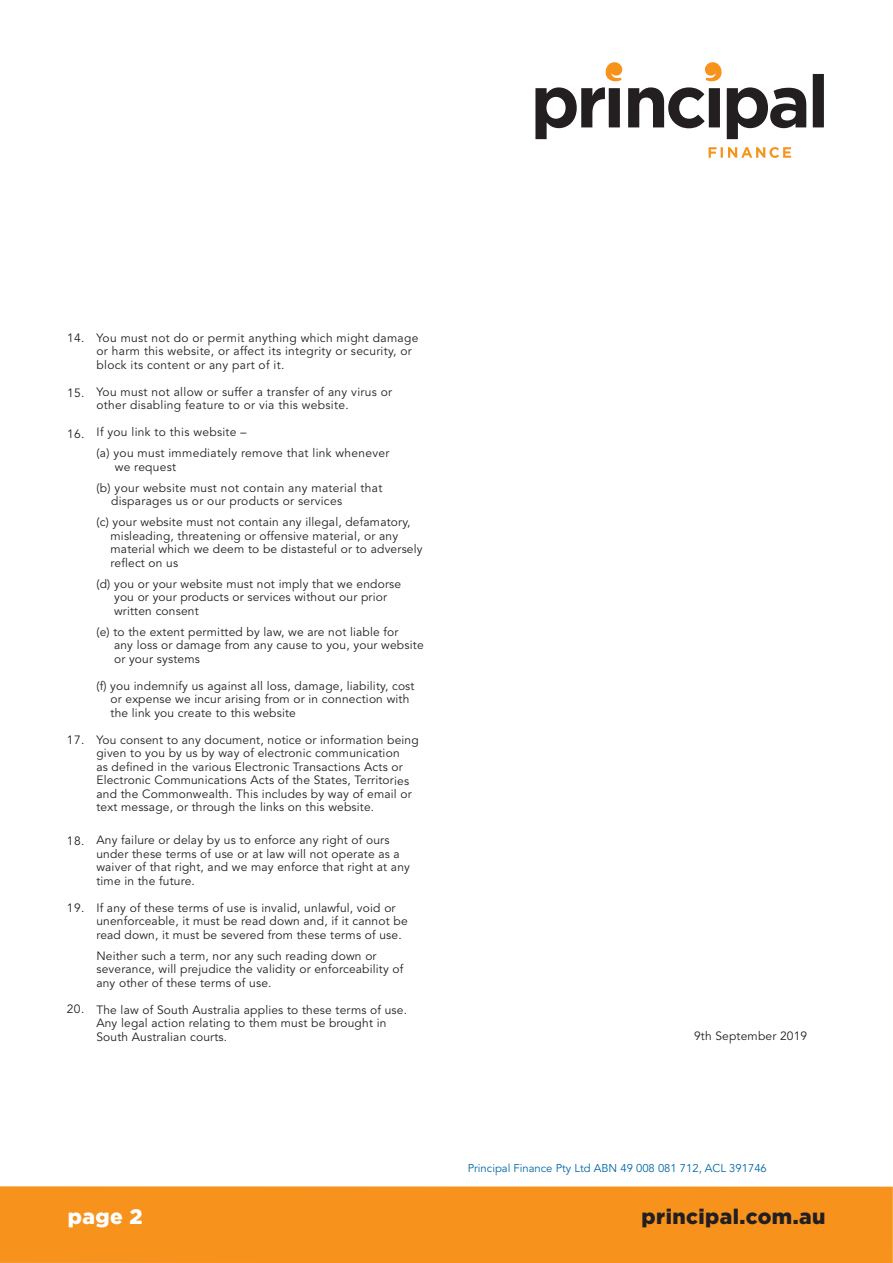
<style>
.page{position:relative;width:893px;height:1263px;background:#fff}
.page>*{position:absolute;margin:0;border:0;box-sizing:border-box;transform-origin:0 0}
.t1{font:900 21px "Gotham Pro";letter-spacing:.02em;color:#231f20}
.t2{font:900 21px "Gotham Pro";color:#fff}
.t3{font:12px/13.5px "Avenir";letter-spacing:.015em;color:#231f20}
.t4{font:11.25px "Avenir";color:#0068a5}
</style>
<div class="page">
<svg style="left:709px;top:147px;width:82px;height:11px"></svg>
<svg style="left:535px;top:62px;width:289px;height:77px"></svg>
<div style="left:0;top:1186px;width:893px;height:77px;background:#f7931d"></div>
<p class="t3" style="left:67px;top:332px;width:19px">14.</p>
<p class="t3" style="left:67px;top:387px;width:19px">15.</p>
<p class="t3" style="left:67px;top:428px;width:19px">16.</p>
<p class="t3" style="left:67px;top:735px;width:19px">17.</p>
<p class="t3" style="left:67px;top:835px;width:19px">18.</p>
<p class="t3" style="left:67px;top:902px;width:19px">19.</p>
<p class="t3" style="left:67px;top:1003px;width:19px">20.</p>
<p class="t3" style="left:97px;top:332px;width:323px">You must not do or permit anything which might damage or harm this website, or affect its integrity or security, or block its content or any part of it.</p>
<p class="t3" style="left:97px;top:386px;width:297px">You must not allow or suffer a transfer of any virus or other disabling feature to or via this website.</p>
<p class="t3" style="left:97px;top:423px;width:294px;line-height:21px">If you link to this website –<br>(a) you must immediately remove that link whenever</p>
<p class="t3" style="left:97px;top:458px;width:287px;line-height:21px;text-indent:18px">we request<br>(b) your website must not contain any material that</p>
<p class="t3" style="left:96px;top:492px;width:316px;line-height:21px;text-indent:15px">disparages us or our products or services<br>(c) your website must not contain any illegal, defamatory,</p>
<p class="t3" style="left:111px;top:530px;width:314px">misleading, threatening or offensive material, or any material which we deem to be distasteful or to adversely reflect on us</p>
<p class="t3" style="left:114px;top:578px;width:289px;text-indent:-18px">(d) you or your website must not imply that we endorse you or your products or services without our prior written consent</p>
<p class="t3" style="left:114px;top:626px;width:311px;text-indent:-18px">(e) to the extent permitted by law, we are not liable for<br>any loss or damage from any cause to you, your website or your systems</p>
<p class="t3" style="left:111px;top:680px;width:306px;text-indent:-14px">(f) you indemnify us against all loss, damage, liability, cost or expense we incur arising from or in connection with the link you create to this website</p>
<p class="t3" style="left:96px;top:734px;width:324px">You consent to any document, notice or information being given to you by us by way of electronic communication<br>as defined in the various Electronic Transactions Acts or Electronic Communications Acts of the States, Territories and the Commonwealth. This includes by way of email or text message, or through the links on this website.</p>
<p class="t3" style="left:96px;top:834px;width:315px">Any failure or delay by us to enforce any right of ours under these terms of use or at law will not operate as a waiver of that right, and we may enforce that right at any time in the future.</p>
<p class="t3" style="left:96px;top:902px;width:313px">If any of these terms of use is invalid, unlawful, void or unenforceable, it must be read down and, if it cannot be read down, it must be severed from these terms of use.</p>
<p class="t3" style="left:96px;top:950px;width:309px">Neither such a term, nor any such reading down or severance, will prejudice the validity or enforceability of any other of these terms of use.</p>
<p class="t3" style="left:96px;top:1004px;width:312px">The law of South Australia applies to these terms of use.<br>Any legal action relating to them must be brought in<br>South Australian courts.</p>
<p class="t3" style="left:694px;top:1030px;width:115px">9th September 2019</p>
<p class="t2" style="left:68px;top:1205px;width:76px">page 2</p>
<p class="t4" style="left:468px;top:1163px;width:301px">Principal Finance Pty Ltd ABN 49 008 081 712, ACL 391746</p>
<p class="t1" style="left:642px;top:1205px;width:185px">principal.com.au</p>
</div>
